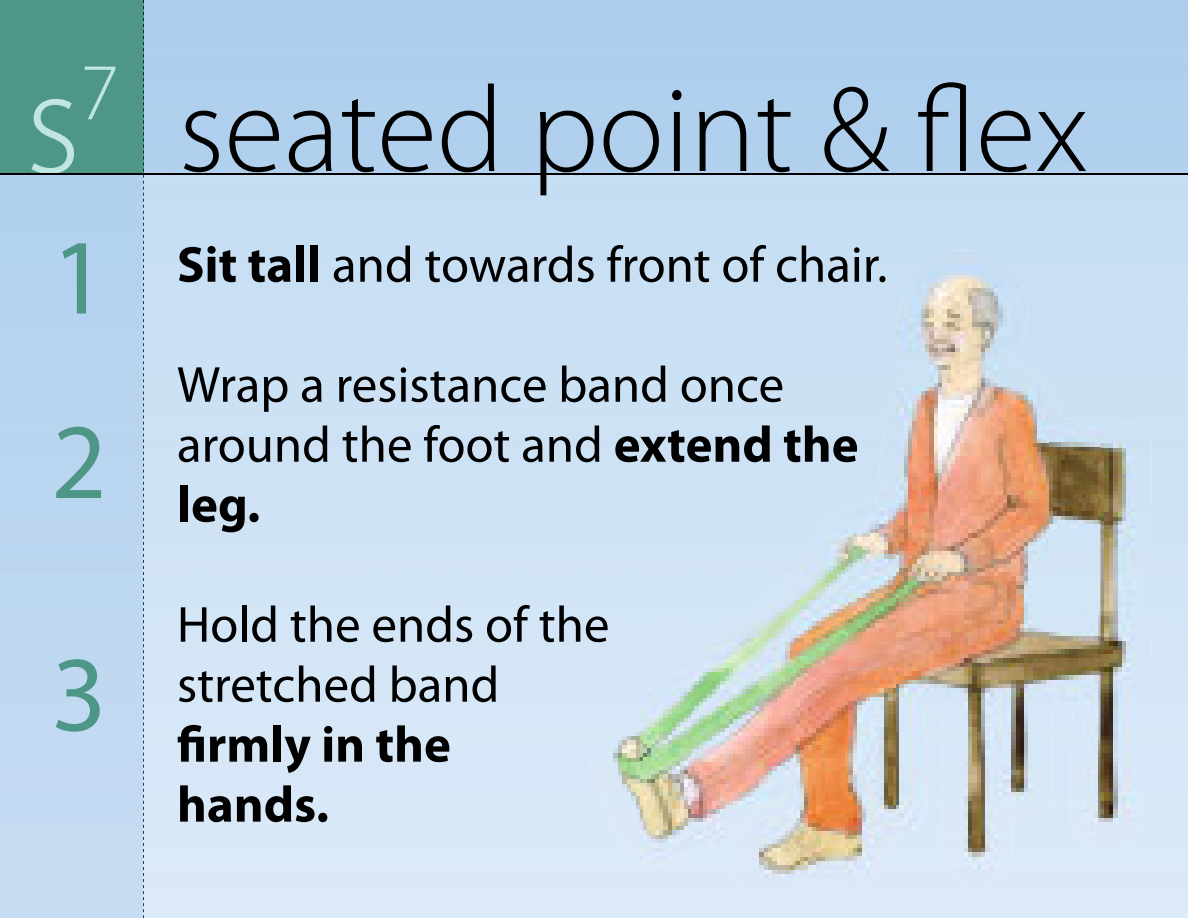
<style>
.page{position:relative;width:1188px;height:918px;background:#fff}
.page>*{position:absolute;margin:0;border:0;box-sizing:border-box;transform-origin:0 0}
.t1{font:300 150px "Myriad Pro";color:#c1e5e2}
.t2{font:108px "Myriad Pro";color:#4e9787}
.t3{font:51px/60px "Myriad Pro";color:#000}
.t4{font:700 51px/60px "Myriad Pro";color:#000}
.s1{font-weight:700}
</style>
<div class="page">
<img style="left:0;top:0;width:1188px;height:918px">
<div style="left:0;top:0;width:143px;height:173px;background:#4e9787"></div>
<svg style="left:143px;top:0;width:1px;height:918px"></svg>
<hr style="left:0;top:173px;width:1188px;height:1px;background:#000">
<img style="left:895px;top:250px;width:155px;height:632px">
<img style="left:844px;top:390px;width:52px;height:500px">
<img style="left:1049px;top:387px;width:52px;height:462px">
<img style="left:1100px;top:419px;width:52px;height:430px">
<img style="left:793px;top:511px;width:52px;height:379px">
<img style="left:690px;top:571px;width:103px;height:319px">
<img style="left:639px;top:654px;width:52px;height:213px">
<img style="left:589px;top:701px;width:51px;height:160px">
<svg style="left:184px;top:82px;width:902px;height:113px;background:#98b2ca"></svg>
<h1 class="t1" style="left:25px;top:40px;width:96px">s<sup>7</sup></h1>
<h2 class="t2" style="left:51px;top:218px;width:57px">1</h2>
<h2 class="t2" style="left:51px;top:403px;width:57px">2</h2>
<h2 class="t2" style="left:51px;top:635px;width:57px">3</h2>
<p class="t3" style="left:177px;top:236px;width:712px"><span class="s1">Sit tall</span> and towards front of chair.</p>
<p class="t3" style="left:177px;top:356px;width:683px">Wrap a resistance band once around the foot and <span class="s1">extend the leg.</span></p>
<p class="t3" style="left:177px;top:596px;width:434px">Hold the ends of the stretched band</p>
<p class="t4" style="left:177px;top:715px;width:275px">firmly in the hands.</p>
</div>
